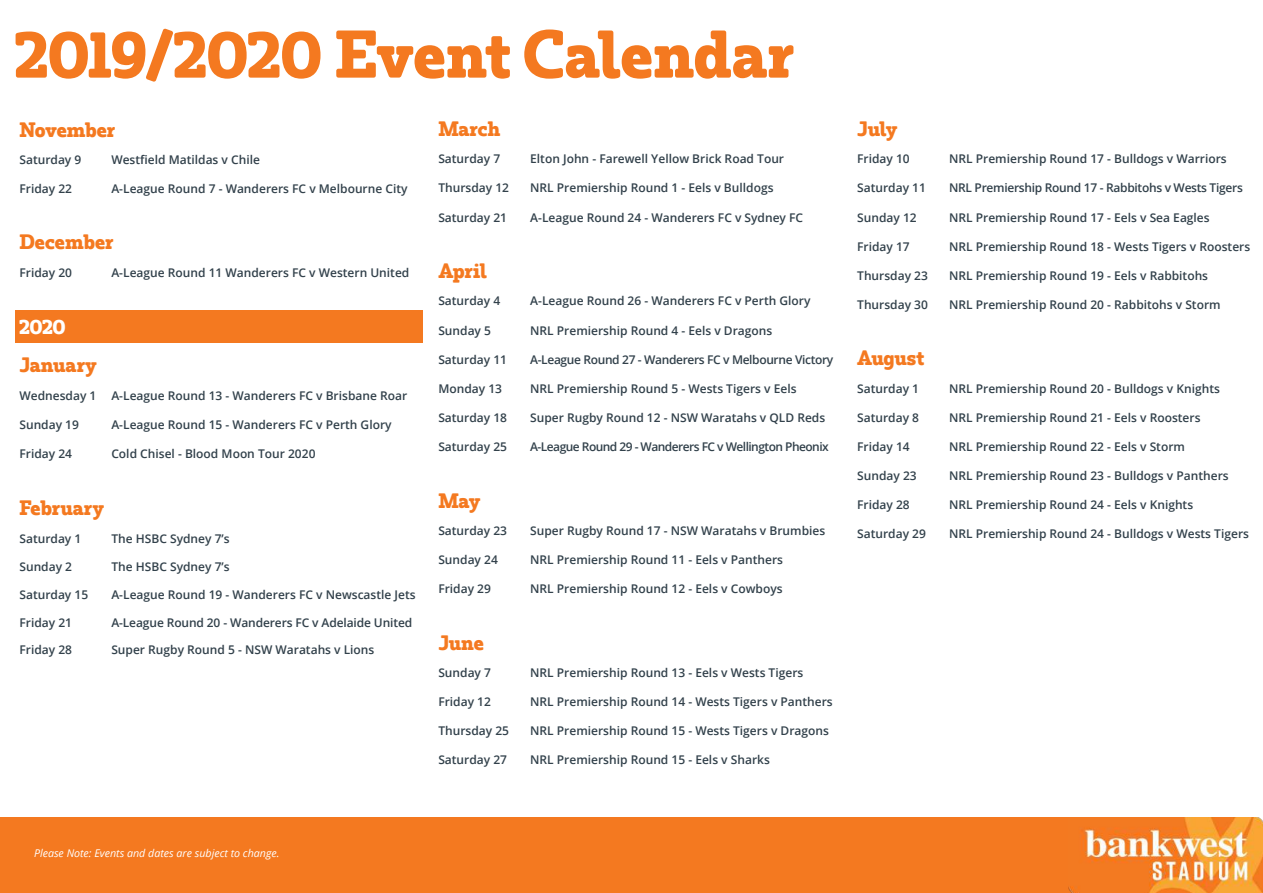
<style>
.page{position:relative;width:1263px;height:893px;background:#fff}
.page>*{position:absolute;margin:0;border:0;box-sizing:border-box;transform-origin:0 0}
.t1{font:700 62.85px "Bankwest Serif";letter-spacing:-.02em;color:#f47920}
.t2{font:700 19.5px "Bankwest Serif";letter-spacing:-.01em;color:#f47920}
.t3{font:700 19.5px "Bankwest Serif";color:#fff}
.t4{font:600 12px "Open Sans";color:#32414b}
.t5{font:600 12px "Open Sans";letter-spacing:-.045em;color:#32414b}
.t6{font:600 12px "Open Sans";letter-spacing:-.03em;color:#32414b}
.t7{font:600 12px "Open Sans";letter-spacing:-.025em;color:#32414b}
.t8{font:italic 10.65px "Open Sans";color:#fff}
</style>
<div class="page">
<div style="left:0;top:817px;width:1157px;height:76px;background:#f47920"></div>
<div style="left:15px;top:310px;width:408px;height:32px;background:#f47920"></div>
<img style="left:1068px;top:817px;width:195px;height:76px">
<h1 class="t1" style="left:15px;top:29px;width:781px">2019/2020 Event Calendar</h1>
<h2 class="t2" style="left:19px;top:121px;width:97px">November</h2>
<p class="t4" style="left:19px;top:155px;width:63px">Saturday 9</p>
<p class="t4" style="left:111px;top:152px;width:150px">Westfield Matildas v Chile</p>
<p class="t4" style="left:19px;top:180px;width:54px">Friday 22</p>
<p class="t4" style="left:111px;top:180px;width:298px">A-League Round 7 - Wanderers FC v Melbourne City</p>
<h2 class="t2" style="left:19px;top:234px;width:96px">December</h2>
<p class="t4" style="left:19px;top:264px;width:54px">Friday 20</p>
<p class="t4" style="left:111px;top:264px;width:299px">A-League Round 11 Wanderers FC v Western United</p>
<h2 class="t3" style="left:19px;top:319px;width:48px">2020</h2>
<h2 class="t2" style="left:19px;top:357px;width:79px">January</h2>
<p class="t4" style="left:19px;top:391px;width:389px">Wednesday 1 A-League Round 13 - Wanderers FC v Brisbane Roar</p>
<p class="t4" style="left:19px;top:420px;width:61px">Sunday 19</p>
<p class="t4" style="left:111px;top:417px;width:282px">A-League Round 15 - Wanderers FC v Perth Glory</p>
<p class="t4" style="left:19px;top:446px;width:54px">Friday 24</p>
<p class="t4" style="left:111px;top:446px;width:206px">Cold Chisel - Blood Moon Tour 2020</p>
<h2 class="t2" style="left:19px;top:500px;width:86px">February</h2>
<p class="t4" style="left:19px;top:534px;width:63px">Saturday 1</p>
<p class="t4" style="left:111px;top:530px;width:120px">The HSBC Sydney 7’s</p>
<p class="t4" style="left:19px;top:559px;width:54px">Sunday 2</p>
<p class="t4" style="left:111px;top:559px;width:120px">The HSBC Sydney 7’s</p>
<p class="t4" style="left:19px;top:590px;width:70px">Saturday 15</p>
<p class="t4" style="left:111px;top:586px;width:306px">A-League Round 19 - Wanderers FC v Newscastle Jets</p>
<p class="t4" style="left:19px;top:614px;width:54px">Friday 21</p>
<p class="t4" style="left:111px;top:614px;width:302px">A-League Round 20 - Wanderers FC v Adelaide United</p>
<p class="t4" style="left:19px;top:641px;width:54px">Friday 28</p>
<p class="t4" style="left:111px;top:641px;width:265px">Super Rugby Round 5 - NSW Waratahs v Lions</p>
<h2 class="t2" style="left:438px;top:121px;width:63px">March</h2>
<p class="t4" style="left:438px;top:154px;width:63px">Saturday 7</p>
<p class="t4" style="left:530px;top:151px;width:255px">Elton John - Farewell Yellow Brick Road Tour</p>
<p class="t4" style="left:438px;top:180px;width:72px">Thursday 12</p>
<p class="t4" style="left:530px;top:180px;width:245px">NRL Premiership Round 1 - Eels v Bulldogs</p>
<p class="t4" style="left:438px;top:209px;width:70px">Saturday 21</p>
<p class="t4" style="left:530px;top:209px;width:274px">A-League Round 24 - Wanderers FC v Sydney FC</p>
<h2 class="t2" style="left:438px;top:263px;width:50px">April</h2>
<p class="t4" style="left:438px;top:293px;width:63px">Saturday 4</p>
<p class="t4" style="left:530px;top:293px;width:282px">A-League Round 26 - Wanderers FC v Perth Glory</p>
<p class="t4" style="left:438px;top:325px;width:54px">Sunday 5</p>
<p class="t4" style="left:530px;top:322px;width:244px">NRL Premiership Round 4 - Eels v Dragons</p>
<p class="t4" style="left:438px;top:354px;width:70px">Saturday 11</p>
<p class="t6" style="left:530px;top:351px;width:304px">A-League Round 27 - Wanderers FC v Melbourne Victory</p>
<p class="t4" style="left:438px;top:380px;width:65px">Monday 13</p>
<p class="t4" style="left:530px;top:380px;width:268px">NRL Premiership Round 5 - Wests Tigers v Eels</p>
<p class="t4" style="left:438px;top:409px;width:70px">Saturday 18</p>
<p class="t4" style="left:530px;top:409px;width:297px">Super Rugby Round 12 - NSW Waratahs v QLD Reds</p>
<p class="t4" style="left:438px;top:438px;width:70px">Saturday 25</p>
<p class="t5" style="left:530px;top:438px;width:300px">A-League Round 29 - Wanderers FC v Wellington Pheonix</p>
<h2 class="t2" style="left:438px;top:492px;width:44px">May</h2>
<p class="t4" style="left:438px;top:522px;width:70px">Saturday 23</p>
<p class="t4" style="left:530px;top:522px;width:297px">Super Rugby Round 17 - NSW Waratahs v Brumbies</p>
<p class="t4" style="left:438px;top:551px;width:61px">Sunday 24</p>
<p class="t4" style="left:530px;top:551px;width:254px">NRL Premiership Round 11 - Eels v Panthers</p>
<p class="t4" style="left:438px;top:580px;width:54px">Friday 29</p>
<p class="t4" style="left:530px;top:580px;width:254px">NRL Premiership Round 12 - Eels v Cowboys</p>
<h2 class="t2" style="left:438px;top:634px;width:47px">June</h2>
<p class="t4" style="left:438px;top:668px;width:54px">Sunday 7</p>
<p class="t4" style="left:530px;top:664px;width:275px">NRL Premiership Round 13 - Eels v Wests Tigers</p>
<p class="t4" style="left:438px;top:693px;width:54px">Friday 12</p>
<p class="t4" style="left:530px;top:693px;width:304px">NRL Premiership Round 14 - Wests Tigers v Panthers</p>
<p class="t4" style="left:438px;top:722px;width:72px">Thursday 25</p>
<p class="t4" style="left:530px;top:722px;width:300px">NRL Premiership Round 15 - Wests Tigers v Dragons</p>
<p class="t4" style="left:438px;top:752px;width:70px">Saturday 27</p>
<p class="t4" style="left:530px;top:752px;width:241px">NRL Premiership Round 15 - Eels v Sharks</p>
<h2 class="t2" style="left:857px;top:121px;width:42px">July</h2>
<p class="t4" style="left:857px;top:151px;width:54px">Friday 10</p>
<p class="t4" style="left:949px;top:151px;width:279px">NRL Premiership Round 17 - Bulldogs v Warriors</p>
<p class="t4" style="left:857px;top:183px;width:70px">Saturday 11</p>
<p class="t7" style="left:949px;top:180px;width:295px">NRL Premiership Round 17 - Rabbitohs v Wests Tigers</p>
<p class="t4" style="left:857px;top:209px;width:61px">Sunday 12</p>
<p class="t4" style="left:949px;top:209px;width:262px">NRL Premiership Round 17 - Eels v Sea Eagles</p>
<p class="t4" style="left:857px;top:238px;width:54px">Friday 17</p>
<p class="t4" style="left:949px;top:238px;width:303px">NRL Premiership Round 18 - Wests Tigers v Roosters</p>
<p class="t4" style="left:857px;top:267px;width:72px">Thursday 23</p>
<p class="t4" style="left:949px;top:267px;width:261px">NRL Premiership Round 19 - Eels v Rabbitohs</p>
<p class="t4" style="left:857px;top:296px;width:72px">Thursday 30</p>
<p class="t4" style="left:949px;top:296px;width:273px">NRL Premiership Round 20 - Rabbitohs v Storm</p>
<h2 class="t2" style="left:857px;top:350px;width:69px">August</h2>
<p class="t4" style="left:857px;top:384px;width:63px">Saturday 1</p>
<p class="t4" style="left:949px;top:380px;width:272px">NRL Premiership Round 20 - Bulldogs v Knights</p>
<p class="t4" style="left:857px;top:409px;width:63px">Saturday 8</p>
<p class="t4" style="left:949px;top:409px;width:253px">NRL Premiership Round 21 - Eels v Roosters</p>
<p class="t4" style="left:857px;top:438px;width:54px">Friday 14</p>
<p class="t4" style="left:949px;top:438px;width:237px">NRL Premiership Round 22 - Eels v Storm</p>
<p class="t4" style="left:857px;top:467px;width:61px">Sunday 23</p>
<p class="t4" style="left:949px;top:467px;width:281px">NRL Premiership Round 23 - Bulldogs v Panthers</p>
<p class="t4" style="left:857px;top:496px;width:54px">Friday 28</p>
<p class="t4" style="left:949px;top:496px;width:246px">NRL Premiership Round 24 - Eels v Knights</p>
<p class="t4" style="left:857px;top:526px;width:70px">Saturday 29</p>
<p class="t4" style="left:949px;top:526px;width:301px">NRL Premiership Round 24 - Bulldogs v Wests Tigers</p>
<p class="t8" style="left:34px;top:849px;width:247px">Please Note: Events and dates are subject to change.</p>
</div>
